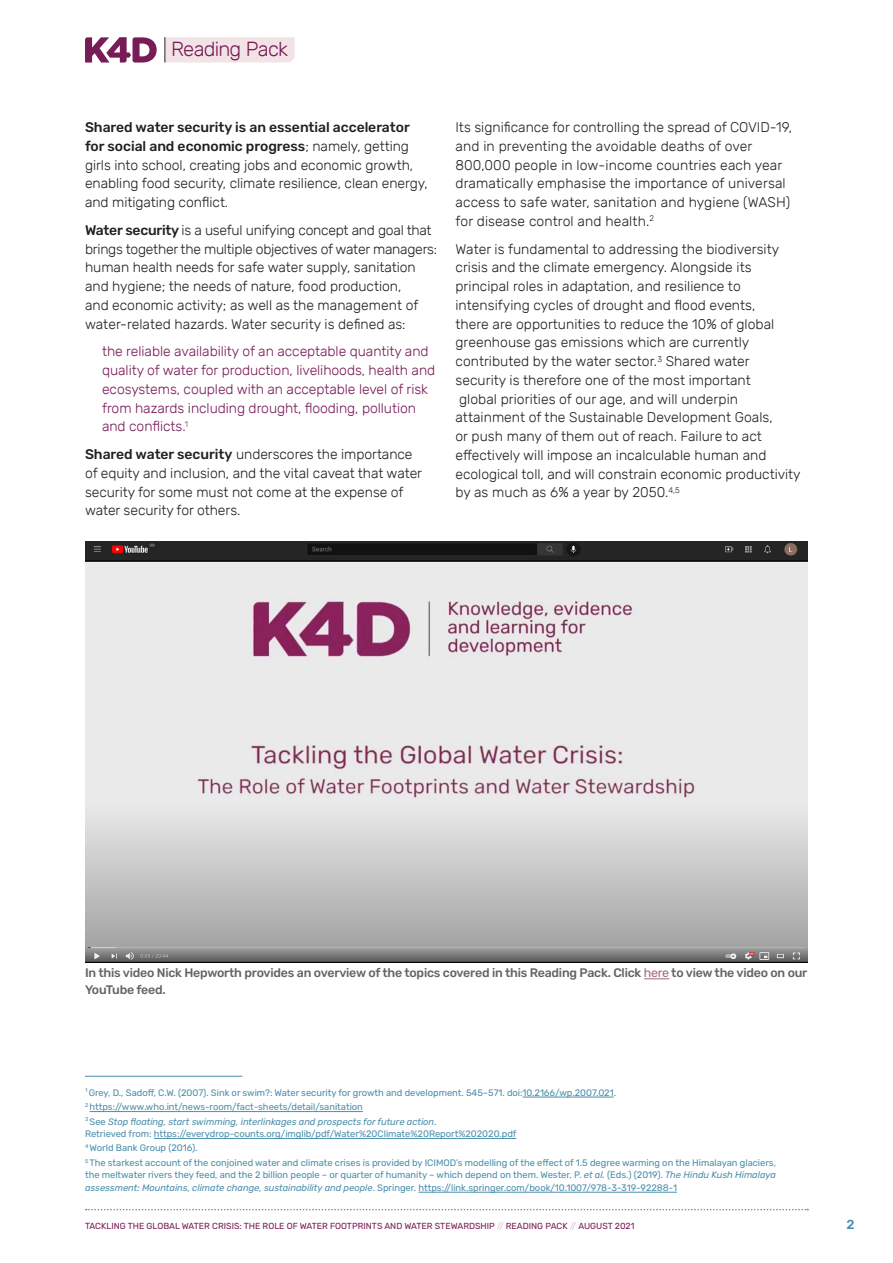
<style>
.page{position:relative;width:893px;height:1263px;background:#fff}
.page>*{position:absolute;margin:0;border:0;box-sizing:border-box;transform-origin:0 0}
.t1{font:300 20.25px "Rubik";letter-spacing:-.035em;color:#781b57}
.t2{font:300 13.95px/18.8px "Rubik";color:#231f20}
.t3{font:300 13.95px/18.8px "Rubik";letter-spacing:-.005em;color:#781b57}
.t4{font:500 13.2px "Rubik";color:#4a8fac}
.t5{font:500 12.3px/16.5px "Rubik";letter-spacing:-.015em;color:#636366}
.t6{font:9.3px/14.5px "Rubik";letter-spacing:-.005em;color:#4a8fac}
.t7{font:8.7px "Rubik";color:#781b57}
.s1{font-weight:500}
.s2{font-weight:400;color:#a0687d}
.s3{font-style:italic}
.s4{color:#d9bbc3}
</style>
<div class="page">
<svg style="left:86px;top:1209px;width:722px;height:1px"></svg>
<svg style="left:85px;top:37px;width:72px;height:26px"></svg>
<div style="left:165px;top:37px;width:130px;height:26px;background:#f2e4e6"></div>
<hr style="left:85px;top:1076px;width:157px;height:1px;background:#4a8fac">
<hr style="left:522px;top:1097px;width:92px;height:1px;background:#4a8fac">
<hr style="left:90px;top:1111px;width:273px;height:1px;background:#4a8fac">
<hr style="left:154px;top:1138px;width:362px;height:1px;background:#4a8fac">
<hr style="left:418px;top:1192px;width:259px;height:1px;background:#4a8fac">
<img style="left:85px;top:541px;width:723px;height:421px">
<svg style="left:644px;top:978px;width:25px;height:1px"></svg>
<h1 class="t1" style="left:171px;top:37px;width:119px">Reading Pack</h1>
<p class="t2" style="left:85px;top:118px;width:344px"><span class="s1">Shared water security is an essential accelerator for social and economic progress</span>; namely, getting girls into school, creating jobs and economic growth, enabling food security, climate resilience, clean energy, and mitigating conflict.</p>
<p class="t2" style="left:85px;top:221px;width:354px"><span class="s1">Water security</span> is a useful unifying concept and goal that brings together the multiple objectives of water managers: human health needs for safe water supply, sanitation and hygiene; the needs of nature, food production,<br>and economic activity; as well as the management of water-related hazards. Water security is defined as:</p>
<p class="t3" style="left:102px;top:342px;width:335px">the reliable availability of an acceptable quantity and quality of water for production, livelihoods, health and ecosystems, coupled with an acceptable level of risk from hazards including drought, flooding, pollution and conflicts.<sup>1</sup></p>
<p class="t2" style="left:85px;top:445px;width:339px"><span class="s1">Shared water security</span> underscores the importance of equity and inclusion, and the vital caveat that water security for some must not come at the expense of water security for others.</p>
<p class="t2" style="left:455px;top:118px;width:338px">Its significance for controlling the spread of COVID-19, and in preventing the avoidable deaths of over 800,000 people in low-income countries each year dramatically emphasise the importance of universal access to safe water, sanitation and hygiene (WASH) for disease control and health.<sup>2</sup></p>
<p class="t2" style="left:455px;top:240px;width:347px">Water is fundamental to addressing the biodiversity crisis and the climate emergency. Alongside its principal roles in adaptation, and resilience to intensifying cycles of drought and flood events,<br>there are opportunities to reduce the 10% of global greenhouse gas emissions which are currently contributed by the water sector.<sup>3</sup> Shared water security is therefore one of the most important<br>global priorities of our age, and will underpin attainment of the Sustainable Development Goals,<br>or push many of them out of reach. Failure to act effectively will impose an incalculable human and ecological toll, and will constrain economic productivity by as much as 6% a year by 2050.<sup>4,5</sup></p>
<p class="t5" style="left:85px;top:965px;width:724px">In this video Nick Hepworth provides an overview of the topics covered in this Reading Pack. Click <span class="s2">here</span> to view the video on our<br>YouTube feed.</p>
<p class="t6" style="left:85px;top:1085px;width:533px"><sup>1</sup> Grey, D., Sadoff, C.W. (2007). Sink or swim?: Water security for growth and development. 545–571. doi:10.2166/wp.2007.021.<br><sup>2</sup> https://www.who.int/news-room/fact-sheets/detail/sanitation<br><sup>3</sup> See <span class="s3">Stop floating, start swimming, interlinkages and prospects for future action</span>.</p>
<p class="t6" style="left:85px;top:1127px;width:692px">Retrieved from: https://everydrop-counts.org/imglib/pdf/Water%20Climate%20Report%202020.pdf<br><sup>4</sup> World Bank Group (2016).<br><sup>5</sup> The starkest account of the conjoined water and climate crises is provided by ICIMOD’s modelling of the effect of 1.5 degree warming on the Himalayan glaciers,</p>
<p class="t6" style="left:85px;top:1169px;width:692px;line-height:12.3px">the meltwater rivers they feed, and the 2 billion people – or quarter of humanity – which depend on them. Wester, P. <span class="s3">et al.</span> (Eds.) (2019). <span class="s3">The Hindu Kush Himalaya assessment: Mountains, climate change, sustainability and people</span>. Springer. https://link.springer.com/book/10.1007/978-3-319-92288-1</p>
<p class="t7" style="left:85px;top:1221px;width:551px">TACKLING THE GLOBAL WATER CRISIS: THE ROLE OF WATER FOOTPRINTS AND WATER STEWARDSHIP <span class="s4">//</span> READING PACK <span class="s4">//</span> AUGUST 2021</p>
<p class="t4" style="left:846px;top:1216px;width:10px">2</p>
</div>
